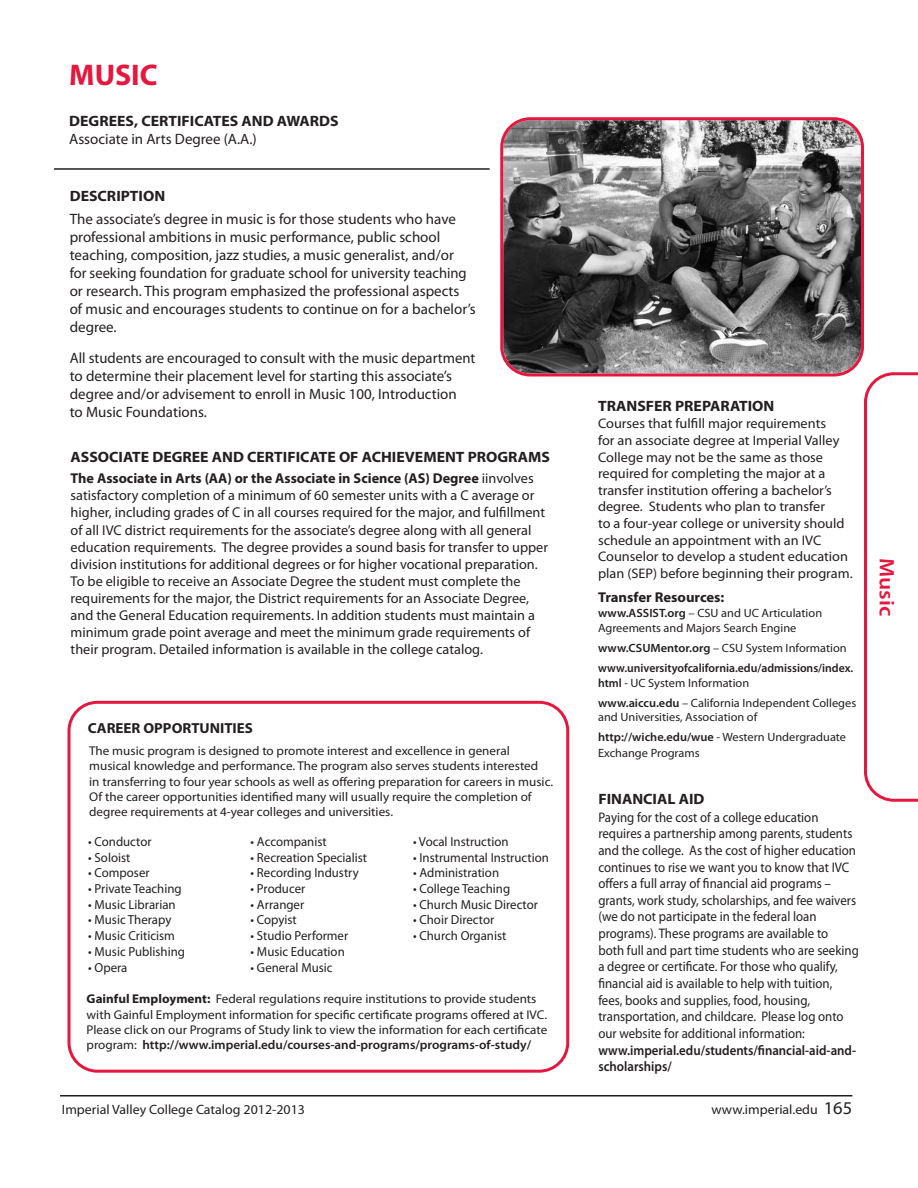
<style>
.page{position:relative;width:918px;height:1188px;background:#fff}
.page>*{position:absolute;margin:0;border:0;box-sizing:border-box;transform-origin:0 0}
.t1{font:700 30px "Myriad Pro";color:#e4183e}
.t2{font:600 21px "Myriad Pro";color:#e4183e;scale:1.1 1}
.t3{font:15px/18px "Myriad Pro";color:#231f20}
.t4{font:700 15px "Myriad Pro";color:#231f20;scale:1.05 1}
.t5{font:700 14.55px "Myriad Pro";color:#231f20}
.t6{font:14.25px/17.1px "Myriad Pro";color:#231f20}
.t7{font:700 14.25px "Myriad Pro";color:#231f20}
.t8{font:13.8px/16.6px "Myriad Pro";color:#231f20;scale:.93 1}
.t9{font:13.8px/16.6px "Myriad Pro";color:#231f20}
.t10{font:600 13.8px/16.6px "Myriad Pro";color:#231f20;scale:.93 1}
.t11{font:13.5px "Myriad Pro";color:#231f20}
.t12{font:13.05px "Myriad Pro";color:#231f20}
.t13{font:12.75px/15.3px "Myriad Pro";color:#231f20}
.t14{font:12px/20.2px "Myriad Pro";color:#231f20}
.t15{font:600 12px/20.2px "Myriad Pro";color:#231f20}
.s1{font-weight:700}
.s2{font-weight:600}
.s3{font-weight:400}
.s4{font-size:18px}
</style>
<div class="page">
<svg style="left:68px;top:701px;width:501px;height:372px"></svg>
<hr style="left:54px;top:168px;width:436px;height:2px;background:#231f20">
<svg style="left:500px;top:117px;width:364px;height:259px;background:#726b6d"></svg>
<hr style="left:60px;top:1095px;width:792px;height:2px;background:#231f20">
<svg style="left:864px;top:372px;width:54px;height:430px"></svg>
<h1 class="t1" style="left:69px;top:64px;width:90px">MUSIC</h1>
<p class="t4" style="left:69px;top:115px;width:258px">DEGREES, CERTIFICATES AND AWARDS</p>
<p class="t3" style="left:69px;top:131px;width:189px">Associate in Arts Degree (A.A.)</p>
<p class="t4" style="left:70px;top:190px;width:92px">DESCRIPTION</p>
<p class="t3" style="left:70px;top:211px;width:407px">The associate’s degree in music is for those students who have professional ambitions in music performance, public school teaching, composition, jazz studies, a music generalist, and/or<br>for seeking foundation for graduate school for university teaching or research. This program emphasized the professional aspects of music and encourages students to continue on for a bachelor’s degree.</p>
<p class="t3" style="left:70px;top:350px;width:407px">All students are encouraged to consult with the music department to determine their placement level for starting this associate’s degree and/or advisement to enroll in Music 100, Introduction<br>to Music Foundations.</p>
<p class="t4" style="left:71px;top:451px;width:458px">ASSOCIATE DEGREE AND CERTIFICATE OF ACHIEVEMENT PROGRAMS</p>
<p class="t6" style="left:71px;top:471px;width:479px"><span class="s1">The Associate in Arts (AA) or the Associate in Science (AS) Degree</span> iinvolves satisfactory completion of a minimum of 60 semester units with a C average or higher, including grades of C in all courses required for the major, and fulfillment of all IVC district requirements for the associate’s degree along with all general education requirements. The degree provides a sound basis for transfer to upper division institutions for additional degrees or for higher vocational preparation.<br>To be eligible to receive an Associate Degree the student must complete the requirements for the major, the District requirements for an Associate Degree, and the General Education requirements. In addition students must maintain a minimum grade point average and meet the minimum grade requirements of their program. Detailed information is available in the college catalog.</p>
<p class="t5" style="left:88px;top:722px;width:167px">CAREER OPPORTUNITIES</p>
<p class="t13" style="left:89px;top:744px;width:465px">The music program is designed to promote interest and excellence in general musical knowledge and performance. The program also serves students interested<br>in transferring to four year schools as well as offering preparation for careers in music.<br>Of the career opportunities identified many will usually require the completion of degree requirements at 4-year colleges and universities.</p>
<p class="t12" style="left:88px;top:837px;width:65px">• Conductor</p>
<p class="t12" style="left:88px;top:852px;width:44px">• Soloist</p>
<p class="t12" style="left:88px;top:868px;width:63px">• Composer</p>
<p class="t12" style="left:88px;top:884px;width:95px">• Private Teaching</p>
<p class="t12" style="left:88px;top:899px;width:89px">• Music Librarian</p>
<p class="t12" style="left:88px;top:915px;width:85px">• Music Therapy</p>
<p class="t12" style="left:88px;top:931px;width:88px">• Music Criticism</p>
<p class="t12" style="left:88px;top:947px;width:98px">• Music Publishing</p>
<p class="t12" style="left:88px;top:962px;width:41px">• Opera</p>
<p class="t12" style="left:251px;top:837px;width:78px">• Accompanist</p>
<p class="t12" style="left:251px;top:852px;width:118px">• Recreation Specialist</p>
<p class="t12" style="left:251px;top:868px;width:110px">• Recording Industry</p>
<p class="t12" style="left:251px;top:884px;width:56px">• Producer</p>
<p class="t12" style="left:251px;top:899px;width:55px">• Arranger</p>
<p class="t12" style="left:251px;top:915px;width:48px">• Copyist</p>
<p class="t12" style="left:251px;top:931px;width:99px">• Studio Performer</p>
<p class="t12" style="left:251px;top:947px;width:96px">• Music Education</p>
<p class="t12" style="left:251px;top:962px;width:83px">• General Music</p>
<p class="t12" style="left:413px;top:837px;width:97px">• Vocal Instruction</p>
<p class="t12" style="left:413px;top:852px;width:137px">• Instrumental Instruction</p>
<p class="t12" style="left:413px;top:868px;width:88px">• Administration</p>
<p class="t12" style="left:413px;top:884px;width:99px">• College Teaching</p>
<p class="t12" style="left:413px;top:899px;width:126px">• Church Music Director</p>
<p class="t12" style="left:413px;top:915px;width:83px">• Choir Director</p>
<p class="t12" style="left:413px;top:931px;width:95px">• Church Organist</p>
<p class="t13" style="left:87px;top:993px;width:462px"><span class="s1">Gainful Employment:</span> Federal regulations require institutions to provide students with Gainful Employment information for specific certificate programs offered at IVC.<br>Please click on our Programs of Study link to view the information for each certificate program: <span class="s2">http://www.imperial.edu/courses-and-programs/programs-of-study/</span></p>
<p class="t4" style="left:598px;top:400px;width:169px">TRANSFER PREPARATION</p>
<p class="t9" style="left:598px;top:416px;width:256px">Courses that fulfill major requirements<br>for an associate degree at Imperial Valley College may not be the same as those required for completing the major at a transfer institution offering a bachelor’s degree. Students who plan to transfer<br>to a four-year college or university should schedule an appointment with an IVC Counselor to develop a student education plan (SEP) before beginning their program.</p>
<p class="t7" style="left:598px;top:592px;width:128px">Transfer Resources:</p>
<p class="t14" style="left:598px;top:607px;width:226px;line-height:14.4px"><span class="s2">www.ASSIST.org</span> – CSU and UC Articulation<br>Agreements and Majors Search Engine</p>
<p class="t15" style="left:598px;top:639px;width:257px">www.CSUMentor.org <span class="s3">– CSU System Information </span>www.universityofcalifornia.edu/admissions/index.</p>
<p class="t14" style="left:598px;top:673px;width:260px"><span class="s2">html</span> - UC System Information<br><span class="s2">www.aiccu.edu</span> – California Independent Colleges</p>
<p class="t14" style="left:598px;top:708px;width:250px">and Universities, Association of <span class="s2">http://wiche.edu/wue</span> - Western Undergraduate</p>
<p class="t14" style="left:598px;top:743px;width:103px">Exchange Programs</p>
<p class="t4" style="left:598px;top:794px;width:103px">FINANCIAL AID</p>
<p class="t8" style="left:598px;top:810px;width:282px">Paying for the cost of a college education requires a partnership among parents, students and the college. As the cost of higher education continues to rise we want you to know that IVC offers a full array of financial aid programs – grants, work study, scholarships, and fee waivers (we do not participate in the federal loan programs). These programs are available to<br>both full and part time students who are seeking a degree or certificate. For those who qualify, financial aid is available to help with tuition, fees, books and supplies, food, housing, transportation, and childcare. Please log onto our website for additional information:</p>
<p class="t10" style="left:598px;top:1043px;width:279px">www.imperial.edu/students/financial-aid-and&shy;scholarships/</p>
<p class="t11" style="left:62px;top:1104px;width:245px">Imperial Valley College Catalog 2012-2013</p>
<p class="t11" style="left:712px;top:1104px;width:142px">www.imperial.edu <span class="s4">165</span></p>
<h2 class="t2" style="left:895px;top:558px;width:54px;rotate:90deg">Music</h2>
</div>
